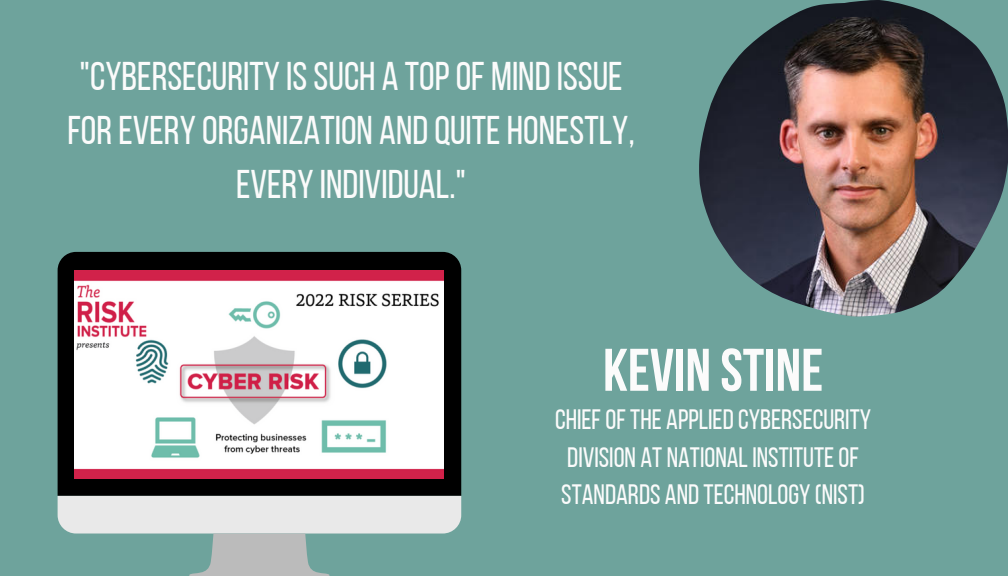
<style>
.page{position:relative;width:1008px;height:576px;background:#6ea39c}
.page>*{position:absolute;margin:0;border:0;box-sizing:border-box;transform-origin:0 0}
.t1{font:700 60px "Bebas Neue";color:#fbfbfb}
.t2{font:40px/54px "Bebas Neue";color:#fbfbfb;text-align:center}
.t3{font:28px/37.2px "Bebas Neue";color:#fbfbfb}
</style>
<div class="page">
<img style="left:699px;top:0;width:308px;height:316px">
<div style="left:58px;top:252px;width:403px;height:244px;background:#000"></div>
<svg style="left:58px;top:496px;width:403px;height:80px"></svg>
<img style="left:75px;top:271px;width:369px;height:207px">
<p class="t2" style="left:67px;top:53px;width:569px">"CYBERSECURITY ISSUCH A TOPOF MINDISSUE<br>FOREVERY ORGANIZATION ANDQUITE HONESTLY,<br>EVERY INDIVIDUAL."</p>
<p class="t1" style="left:603px;top:346px;width:222px">KEVIN STINE</p>
<p class="t3" style="left:555px;top:404px;width:318px">CHIEF OF THE APPLIED CYBERSECURITY<br>DIVISION AT NATIONAL INSTITUTE OF<br>STANDARDS AND TECHNOLOGY (NIST)</p>
</div>
